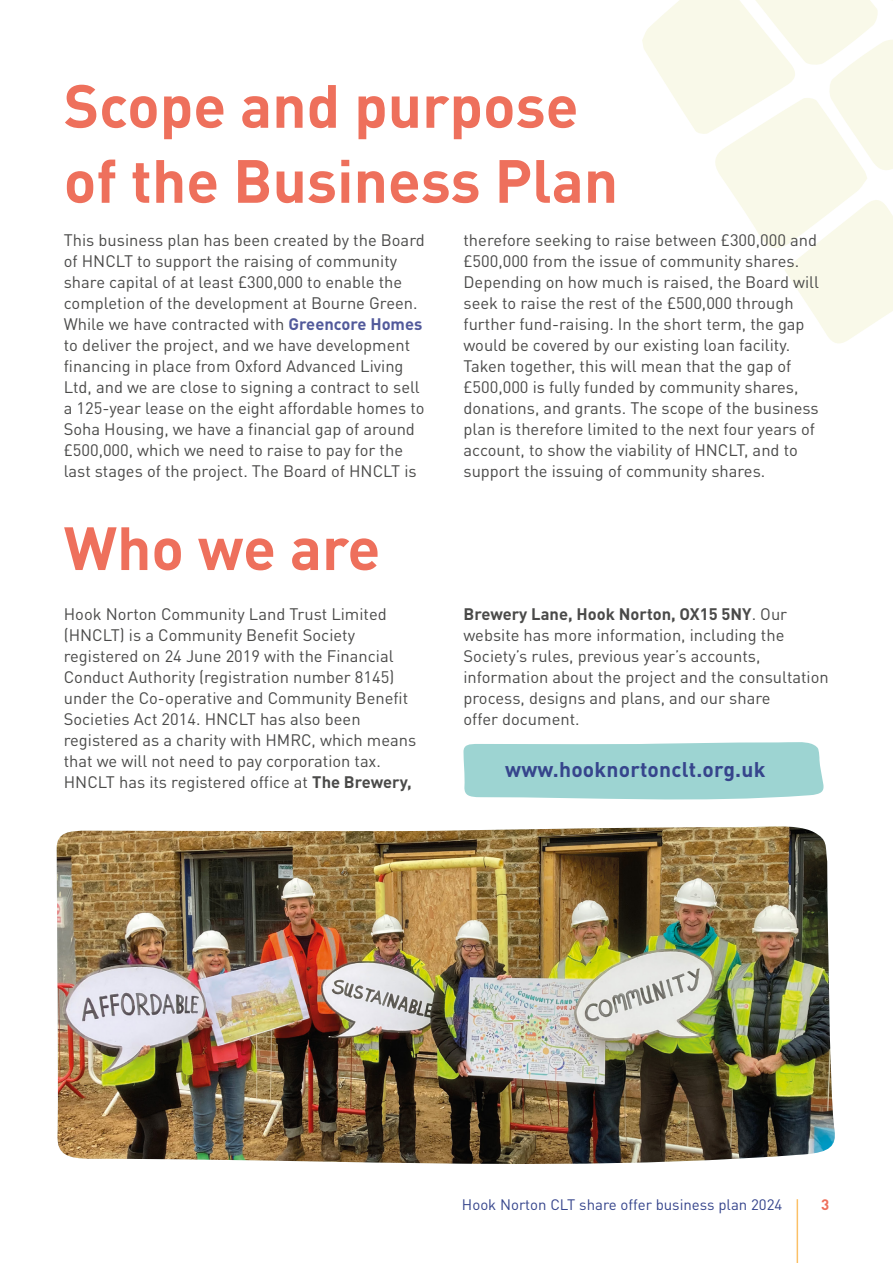
<style>
.page{position:relative;width:893px;height:1263px;background:#fff}
.page>*{position:absolute;margin:0;border:0;box-sizing:border-box;transform-origin:0 0}
.t1{font:700 60px/75px "DIN Pro";color:#ee705c}
.t2{font:700 21px "DIN Pro";letter-spacing:.01em;color:#36458c}
.t3{font:16.5px/21px "DIN Pro";color:#4a4a49}
.t4{font:15px "DIN Pro";color:#36458c}
.t5{font:700 15px "DIN Pro";color:#ee705c}
.s1{font-weight:700;color:#525a9b}
.s2{font-weight:700}
</style>
<div class="page">
<hr style="left:797px;top:1199px;width:1px;height:64px;background:#fbc067">
<svg style="left:642px;top:0;width:251px;height:343px"></svg>
<svg style="left:463px;top:742px;width:361px;height:58px;background:#a4d7d5"></svg>
<img style="left:57px;top:826px;width:778px;height:338px">
<h1 class="t1" style="left:64px;top:61px;width:556px">Scope and purpose of the Business Plan</h1>
<p class="t3" style="left:64px;top:228px;width:362px">This business plan has been created by the Board of HNCLT to support the raising of community share capital of at least £300,000 to enable the completion of the development at Bourne Green.<br>While we have contracted with <span class="s1">Greencore Homes </span>to deliver the project, and we have development financing in place from Oxford Advanced Living Ltd, and we are close to signing a contract to sell a 125-year lease on the eight affordable homes to Soha Housing, we have a financial gap of around £500,000, which we need to raise to pay for the last stages of the project. The Board of HNCLT is</p>
<p class="t3" style="left:463px;top:228px;width:357px">therefore seeking to raise between £300,000 and £500,000 from the issue of community shares.<br>Depending on how much is raised, the Board will seek to raise the rest of the £500,000 through further fund-raising. In the short term, the gap would be covered by our existing loan facility.<br>Taken together, this will mean that the gap of £500,000 is fully funded by community shares, donations, and grants. The scope of the business plan is therefore limited to the next four years of account, to show the viability of HNCLT, and to support the issuing of community shares.</p>
<h1 class="t1" style="left:64px;top:504px;width:318px">Who we are</h1>
<p class="t3" style="left:64px;top:602px;width:354px">Hook Norton Community Land Trust Limited (HNCLT) is a Community Benefit Society registered on 24 June 2019 with the Financial Conduct Authority (registration number 8145) under the Co-operative and Community Benefit Societies Act 2014. HNCLT has also been registered as a charity with HMRC, which means that we will not need to pay corporation tax.<br>HNCLT has its registered office at <span class="s2">The Brewery,</span></p>
<p class="t3" style="left:463px;top:602px;width:367px"><span class="s2">Brewery Lane, Hook Norton, OX15 5NY</span>. Our website has more information, including the Society’s rules, previous year’s accounts, information about the project and the consultation process, designs and plans, and our share<br>offer document.</p>
<p class="t2" style="left:505px;top:752px;width:262px">www.hooknortonclt.org.uk</p>
<p class="t4" style="left:462px;top:1193px;width:322px">Hook Norton CLT share offer business plan 2024</p>
<p class="t5" style="left:821px;top:1192px;width:10px">3</p>
</div>
